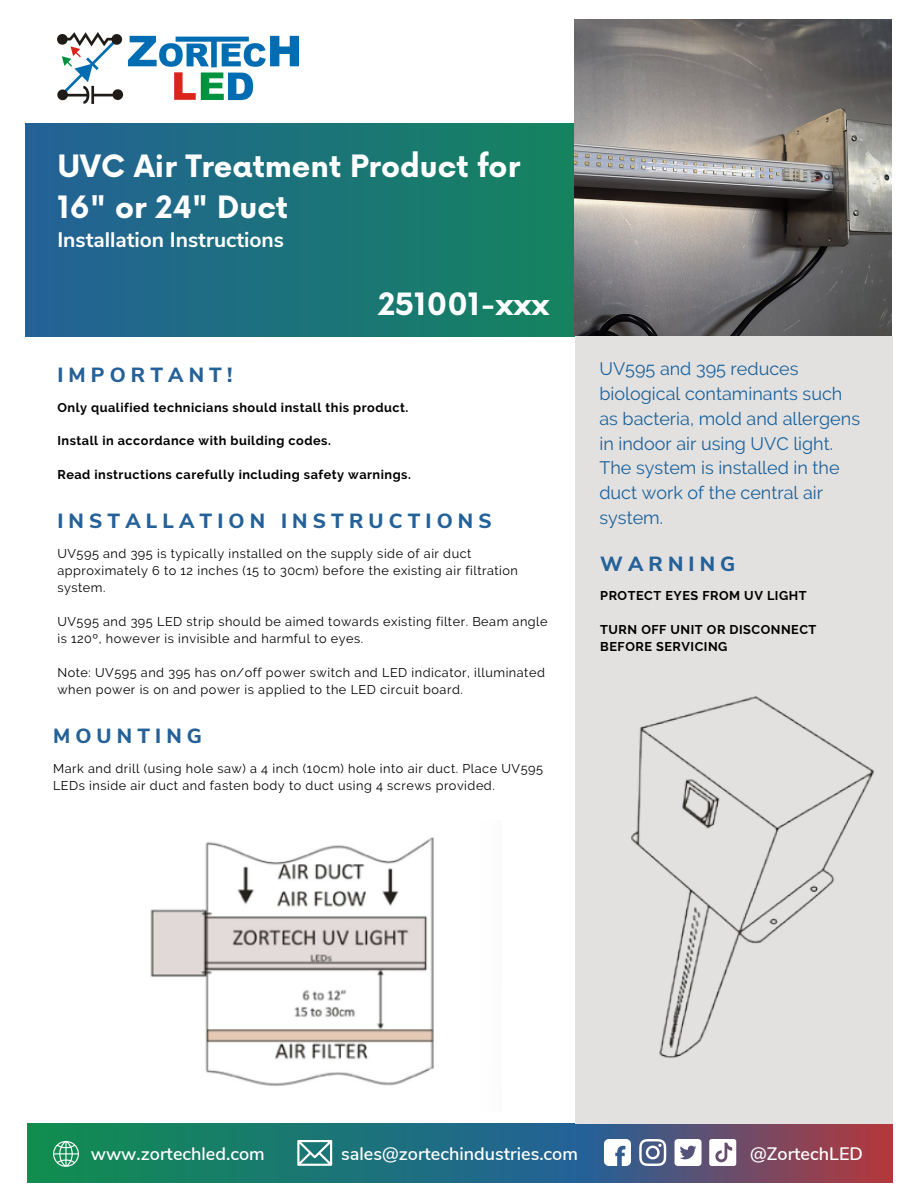
<style>
.page{position:relative;width:918px;height:1188px;background:#fff}
.page>*{position:absolute;margin:0;border:0;box-sizing:border-box;transform-origin:0 0}
.t1{font:700 30px/41.7px "Now";color:#fff}
.t2{font:700 21px "Nunito Sans";color:#fff}
.t3{font:800 20.4px "Nunito Sans";letter-spacing:.25em;color:#246198}
.t4{font:18px/24.8px "Raleway";color:#1b629c}
.t5{font:600 18px "Nunito Sans";color:#fff}
.t6{font:12.75px/17px "Raleway";letter-spacing:.04em;color:#000}
.t7{font:700 12.75px/17px "Raleway";letter-spacing:.04em;color:#000}
</style>
<div class="page">
<svg style="left:25px;top:124px;width:550px;height:212px;background:#1c727a"></svg>
<img style="left:57px;top:32px;width:241px;height:71px">
<img style="left:575px;top:20px;width:316px;height:316px">
<svg style="left:27px;top:1123px;width:866px;height:60px;background:#38696f"></svg>
<svg style="left:53px;top:1141px;width:26px;height:26px"></svg>
<svg style="left:297px;top:1140px;width:35px;height:26px"></svg>
<svg style="left:604px;top:1139px;width:27px;height:27px"></svg>
<svg style="left:639px;top:1139px;width:27px;height:27px"></svg>
<svg style="left:675px;top:1139px;width:27px;height:27px"></svg>
<svg style="left:709px;top:1139px;width:27px;height:27px"></svg>
<div style="left:575px;top:336px;width:318px;height:787px;background:#e3e1e0"></div>
<img style="left:150px;top:837px;width:284px;height:249px">
<img style="left:630px;top:696px;width:245px;height:363px">
<h1 class="t1" style="left:57px;top:147px;width:464px">UVC Air Treatment Product for<br>16" or 24" Duct</h1>
<h2 class="t2" style="left:57px;top:226px;width:228px">Installation Instructions</h2>
<h3 class="t3" style="left:57px;top:361px;width:176px">IMPORTANT!</h3>
<h1 class="t1" style="left:378px;top:285px;width:173px">251001-xxx</h1>
<p class="t7" style="left:57px;top:399px;width:352px">Only qualified technicians should install this product.</p>
<p class="t7" style="left:57px;top:432px;width:275px">Install in accordance with building codes.</p>
<p class="t7" style="left:57px;top:466px;width:355px">Read instructions carefully including safety warnings.</p>
<h3 class="t3" style="left:57px;top:508px;width:436px">INSTALLATION INSTRUCTIONS</h3>
<p class="t6" style="left:57px;top:545px;width:462px">UV595 and 395 is typically installed on the supply side of air duct approximately 6 to 12 inches (15 to 30cm) before the existing air filtration system.</p>
<p class="t6" style="left:57px;top:613px;width:492px">UV595 and 395 LED strip should be aimed towards existing filter. Beam angle is 120º, however is invisible and harmful to eyes.</p>
<p class="t6" style="left:57px;top:664px;width:489px">Note: UV595 and 395 has on/off power switch and LED indicator, illuminated when power is on and power is applied to the LED circuit board.</p>
<h3 class="t3" style="left:53px;top:722px;width:150px">MOUNTING</h3>
<p class="t6" style="left:53px;top:760px;width:491px">Mark and drill (using hole saw) a 4 inch (10cm) hole into air duct. Place UV595<br>LEDs inside air duct and fasten body to duct using 4 screws provided.</p>
<h3 class="t4" style="left:599px;top:357px;width:262px">UV595 and 395 reduces biological contaminants such as bacteria, mold and allergens in indoor air using UVC light.<br>The system is installed in the duct work of the central air system.</h3>
<h3 class="t3" style="left:600px;top:550px;width:137px">WARNING</h3>
<p class="t7" style="left:600px;top:587px;width:208px">PROTECT EYES FROM UV LIGHT</p>
<p class="t7" style="left:600px;top:621px;width:218px">TURN OFF UNIT OR DISCONNECT<br>BEFORE SERVICING</p>
<h3 class="t5" style="left:91px;top:1142px;width:176px">www.zortechled.com</h3>
<h3 class="t5" style="left:341px;top:1142px;width:238px">sales@zortechindustries.com</h3>
<h3 class="t5" style="left:750px;top:1142px;width:114px">@ZortechLED</h3>
</div>
